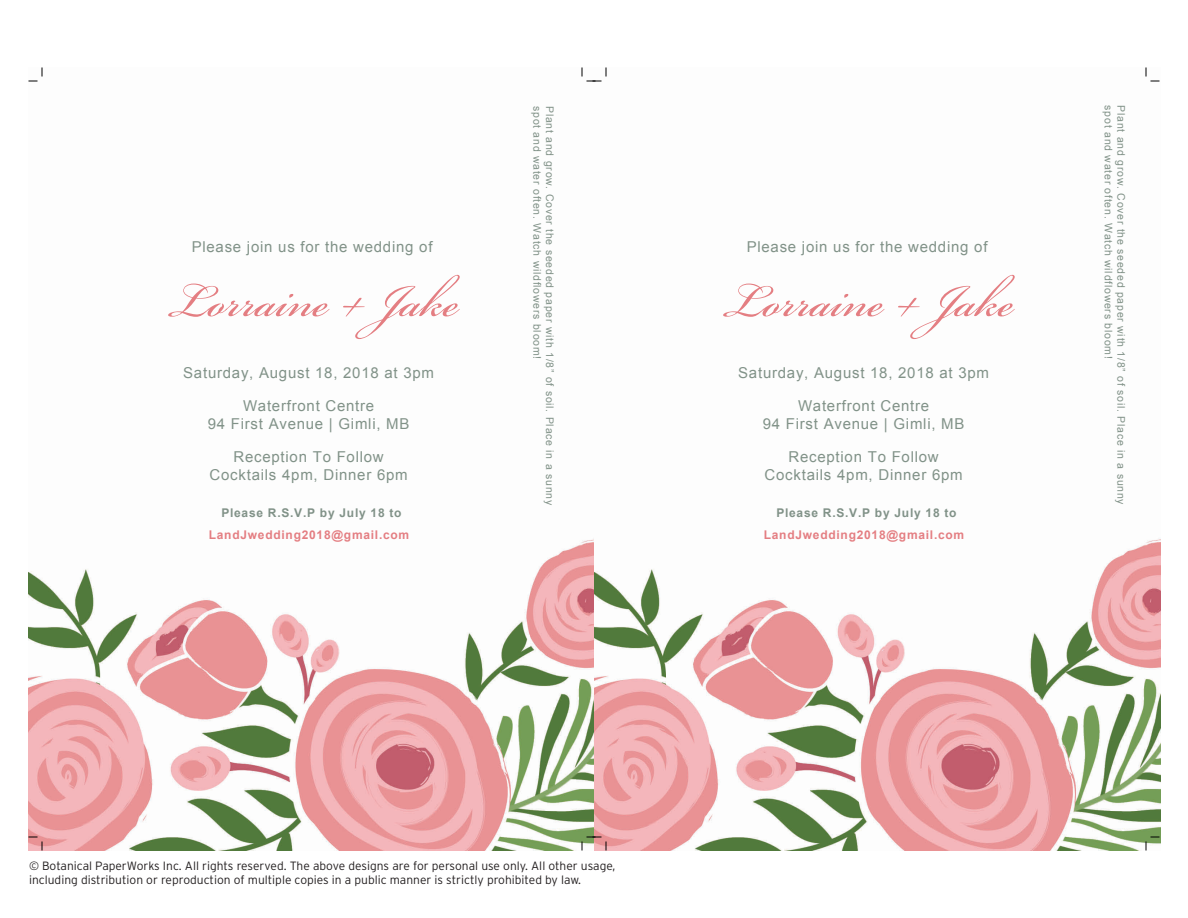
<style>
.page{position:relative;width:1188px;height:918px;background:#fff}
.page>*{position:absolute;margin:0;border:0;box-sizing:border-box;transform-origin:0 0}
.t1{font:72px "Bickham Script Pro";color:#e47e82}
.t2{font:15px/18px "Arial";letter-spacing:.05em;color:#819288;text-align:center}
.t3{font:300 12px/14.4px "Interstate";color:#231f20}
.t4{font:700 12px "Arial";letter-spacing:.06em;color:#e47e82}
.t5{font:700 12px "Arial";letter-spacing:.06em;color:#819288}
.t6{font:10.5px "Arial";letter-spacing:.07em;color:#819288}
</style>
<div class="page">
<img style="left:28px;top:68px;width:1133px;height:782px">
<svg style="left:28px;top:68px;width:15px;height:14px"></svg>
<svg style="left:28px;top:837px;width:15px;height:13px"></svg>
<svg style="left:582px;top:68px;width:25px;height:14px"></svg>
<svg style="left:582px;top:837px;width:25px;height:13px"></svg>
<svg style="left:1146px;top:68px;width:14px;height:14px"></svg>
<svg style="left:1146px;top:837px;width:14px;height:13px"></svg>
<p class="t2" style="left:192px;top:238px;width:242px">Please join us for the wedding of</p>
<h1 class="t1" style="left:165px;top:249px;width:295px">Lorraine + Jake</h1>
<p class="t2" style="left:183px;top:363px;width:252px">Saturday, August 18, 2018 at 3pm</p>
<p class="t2" style="left:208px;top:396px;width:203px">Waterfront Centre<br>94 First Avenue | Gimli, MB</p>
<p class="t2" style="left:210px;top:447px;width:200px">Reception To Follow<br>Cocktails 4pm, Dinner 6pm</p>
<p class="t5" style="left:221px;top:505px;width:182px">Please R.S.V.P by July 18 to</p>
<p class="t4" style="left:209px;top:526px;width:202px">LandJwedding2018@gmail.com</p>
<p class="t6" style="left:557px;top:106px;width:401px;rotate:90deg">Plant and grow. Cover the seeded paper with 1/8” of soil. Place in a sunny</p>
<p class="t6" style="left:1116px;top:105px;width:255px;rotate:90deg">spot and water often. Watch wildflowers bloom!</p>
<p class="t6" style="left:1128px;top:105px;width:401px;rotate:90deg">Plant and grow. Cover the seeded paper with 1/8” of soil. Place in a sunny</p>
<p class="t6" style="left:544px;top:106px;width:255px;rotate:90deg">spot and water often. Watch wildflowers bloom!</p>
<p class="t2" style="left:747px;top:238px;width:242px">Please join us for the wedding of</p>
<h1 class="t1" style="left:720px;top:249px;width:295px">Lorraine + Jake</h1>
<p class="t2" style="left:738px;top:363px;width:252px">Saturday, August 18, 2018 at 3pm</p>
<p class="t2" style="left:763px;top:396px;width:203px">Waterfront Centre<br>94 First Avenue | Gimli, MB</p>
<p class="t2" style="left:765px;top:447px;width:200px">Reception To Follow<br>Cocktails 4pm, Dinner 6pm</p>
<p class="t5" style="left:776px;top:505px;width:182px">Please R.S.V.P by July 18 to</p>
<p class="t4" style="left:764px;top:526px;width:202px">LandJwedding2018@gmail.com</p>
<p class="t3" style="left:29px;top:858px;width:588px">© Botanical PaperWorks Inc. All rights reserved. The above designs are for personal use only. All other usage, including distribution or reproduction of multiple copies in a public manner is strictly prohibited by law.</p>
</div>
